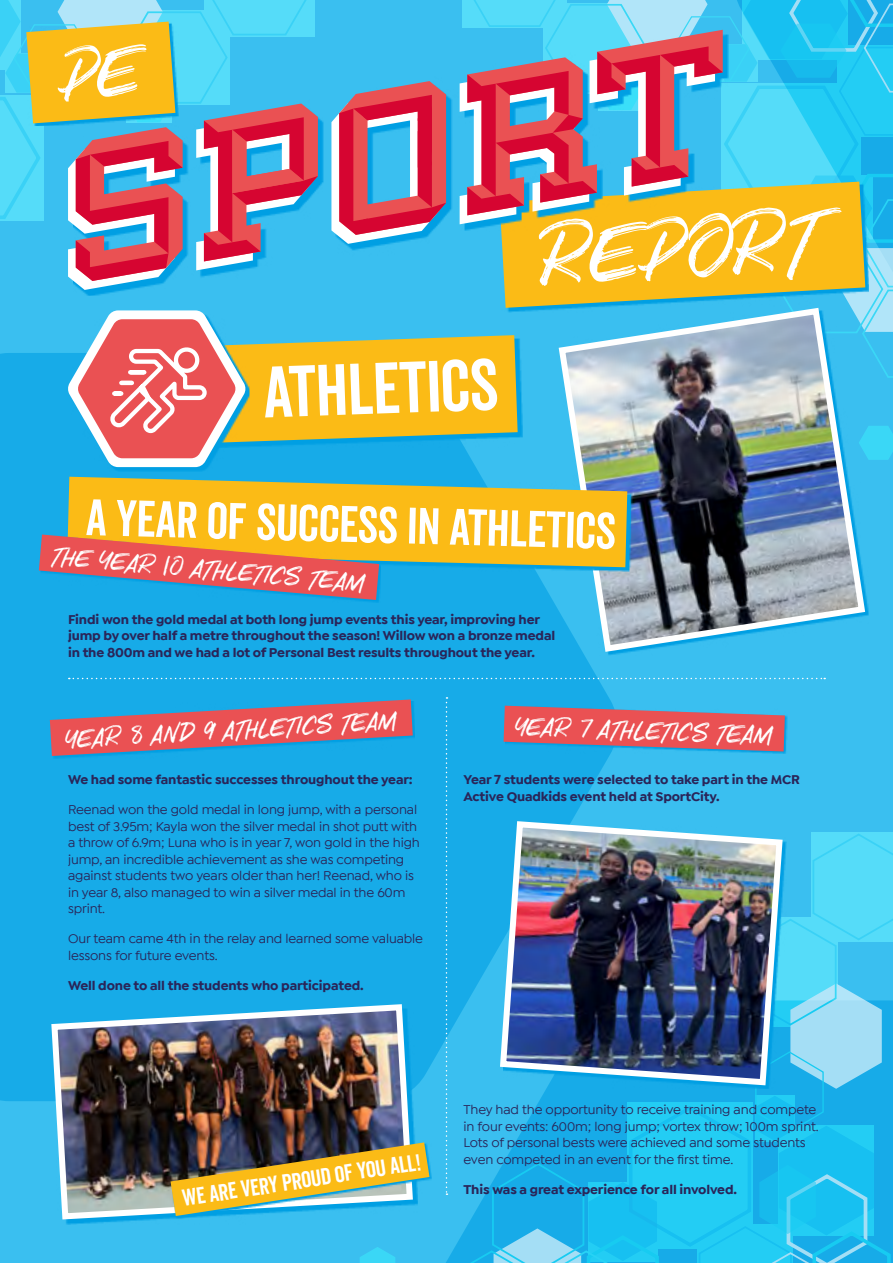
<style>
.page{position:relative;width:893px;height:1263px;background:#3abff0}
.page>*{position:absolute;margin:0;border:0;box-sizing:border-box;transform-origin:0 0}
.t1{font:88.05px "Rock N Roll";color:#fff}
.t2{font:70.2px "Veneer Clean";color:#fff}
.t3{font:49.65px "Veneer Clean";color:#fff}
.t4{font:27.15px "Rock N Roll";color:#fff}
.t5{font:22.8px "Veneer Clean";color:#fff}
.t6{font:500 13.5px/16.5px "Isidora Sans";letter-spacing:-.01em;color:#2a2559}
.t7{font:700 13.5px/16.5px "Isidora Sans";letter-spacing:-.01em;color:#2a2559}
</style>
<div class="page">
<div style="left:0;top:467px;width:618px;height:634px;background:#17abe8"></div>
<svg style="left:405px;top:1000px;width:40px;height:101px;fill:#17abe8"></svg>
<svg style="left:360px;top:1247px;width:35px;height:16px"></svg>
<svg style="left:69px;top:678px;width:756px;height:1px"></svg>
<svg style="left:52px;top:701px;width:363px;height:57px"></svg>
<svg style="left:50px;top:699px;width:363px;height:57px;background:#9a7189"></svg>
<img style="left:555px;top:467px;width:313px;height:188px">
<img style="left:48px;top:1001px;width:368px;height:221px">
<div style="left:71px;top:314px;width:179px;height:157px;background:linear-gradient(to right,#0ba4e5,#0ba5e5)"></div>
<svg style="left:172px;top:1162px;width:260px;height:57px"></svg>
<img style="left:171px;top:1142px;width:258px;height:74px">
<img style="left:445px;top:697px;width:448px;height:566px">
<svg style="left:381px;top:480px;width:251px;height:92px;background:#1ea3e1"></svg>
<svg style="left:67px;top:477px;width:560px;height:90px;background:#dfb830"></svg>
<svg style="left:41px;top:536px;width:340px;height:66px"></svg>
<svg style="left:39px;top:534px;width:340px;height:66px;background:#bb7d68"></svg>
<svg style="left:0;top:0;width:893px;height:467px"></svg>
<h2 class="t2" style="left:262px;top:350px;width:237px;rotate:-2deg">Athletics</h2>
<h1 class="t1" style="left:538px;top:203px;width:278px;rotate:-3deg">REPORT</h1>
<h3 class="t3" style="left:86px;top:490px;width:532px;rotate:1deg">A Year of Success in Athletics</h3>
<h3 class="t4" style="left:54px;top:539px;width:314px;rotate:5deg">THE YEAR 10 ATHLETICS TEAM</h3>
<p class="t7" style="left:68px;top:611px;width:489px">Findi won the gold medal at both long jump events this year, improving her jump by over half a metre throughout the season! Willow won a bronze medal in the 800m and we had a lot of Personal Best results throughout the year.</p>
<h3 class="t4" style="left:66px;top:722px;width:332px;rotate:-3deg">YEAR 8 AND 9 ATHLETICS TEAM</h3>
<h3 class="t4" style="left:517px;top:710px;width:258px;rotate:2deg">YEAR 7 ATHLETICS TEAM</h3>
<p class="t7" style="left:68px;top:771px;width:346px">We had some fantastic successes throughout the year:</p>
<p class="t6" style="left:68px;top:801px;width:353px">Reenad won the gold medal in long jump, with a personal best of 3.95m; Kayla won the silver medal in shot putt with a throw of 6.9m; Luna who is in year 7, won gold in the high jump, an incredible achievement as she was competing against students two years older than her! Reenad, who is in year 8, also managed to win a silver medal in the 60m sprint.</p>
<p class="t6" style="left:68px;top:930px;width:357px">Our team came 4th in the relay and learned some valuable lessons for future events.</p>
<p class="t7" style="left:68px;top:977px;width:297px">Well done to all the students who participated.</p>
<p class="t7" style="left:463px;top:771px;width:338px">Year 7 students were selected to take part in the MCR<br>Active Quadkids event held at SportCity.</p>
<h3 class="t5" style="left:181px;top:1185px;width:242px;rotate:-9deg">We are very proud of you all!</h3>
<p class="t6" style="left:463px;top:1101px;width:357px">They had the opportunity to receive training and compete in four events: 600m; long jump; vortex throw; 100m sprint.<br>Lots of personal bests were achieved and some students even competed in an event for the first time.</p>
<p class="t7" style="left:463px;top:1181px;width:275px">This was a great experience for all involved.</p>
</div>
